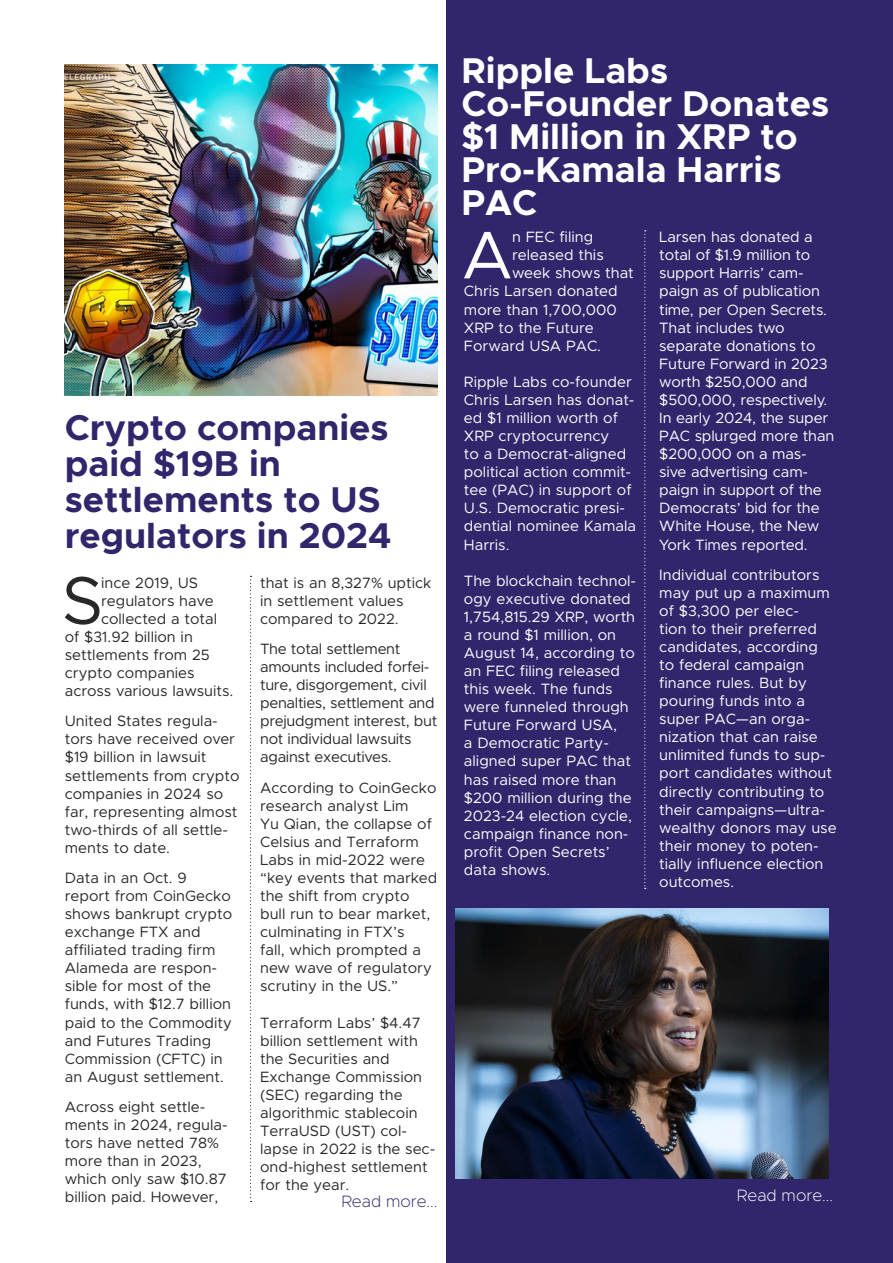
<style>
.page{position:relative;width:893px;height:1263px;background:#fff}
.page>*{position:absolute;margin:0;border:0;box-sizing:border-box;transform-origin:0 0}
.Body_paragraph{font:67.65px "Metropolis";color:#272928}
.Body_paragraph-2{font:67.65px "Metropolis";color:#fff}
.t1{font:700 36px/33px "Metropolis";color:#fff}
.t2{font:700 36px/36px "Metropolis";color:#31266c}
.t3{font:200 16.5px "Metropolis";color:#31266c}
.t4{font:200 16.5px "Metropolis";color:#fff}
.Body_paragraph-3{font:15px/18px "Metropolis";color:#fff}
.Body_paragraph-4{font:15px/18px "Metropolis";color:#272928}
.Body_paragraph-5{font:15px/18px "Metropolis";letter-spacing:-.02em;color:#272928}
</style>
<div class="page">
<img style="left:65px;top:65px;width:372px;height:331px">
<div style="left:446px;top:0;width:447px;height:1263px;background:#31266c"></div>
<svg style="left:250px;top:576px;width:2px;height:626px"></svg>
<svg style="left:644px;top:230px;width:2px;height:659px"></svg>
<img style="left:455px;top:909px;width:373px;height:270px">
<p class="t2" style="left:65px;top:409px;width:328px">Crypto companies paid $19B in settlements to US regulators in 2024</p>
<p class="Body_paragraph" style="left:62px;top:559px;width:43px">S</p>
<p class="Body_paragraph-4" style="left:101px;top:573px;width:99px">ince 2019, US</p>
<p class="Body_paragraph-4" style="left:260px;top:573px;width:173px">that is an 8,327% uptick in settlement values compared to 2022.</p>
<p class="Body_paragraph-5" style="left:260px;top:640px;width:179px">The total settlement amounts included forfei&shy;ture, disgorgement, civil penalties, settlement and prejudgment interest, but not individual lawsuits against executives.</p>
<p class="Body_paragraph-4" style="left:260px;top:778px;width:179px">According to CoinGecko research analyst Lim<br>Yu Qian, the collapse of<br>Celsius and Terraform<br>Labs in mid-2022 were “key events that marked the shift from crypto bull run to bear market, culminating in FTX’s<br>fall, which prompted a new wave of regulatory scrutiny in the US.”</p>
<p class="Body_paragraph-4" style="left:260px;top:1013px;width:177px">Terraform Labs’ $4.47 billion settlement with the Securities and<br>Exchange Commission (SEC) regarding the algorithmic stablecoin<br>TerraUSD (UST) col&shy;lapse in 2022 is the sec&shy;ond-highest settlement for the year.</p>
<p class="t3" style="left:341px;top:1191px;width:98px">Read more...</p>
<p class="Body_paragraph-4" style="left:101px;top:592px;width:114px">regulators have</p>
<p class="Body_paragraph-4" style="left:101px;top:610px;width:118px">collected a total</p>
<p class="Body_paragraph-4" style="left:65px;top:628px;width:130px">of $31.92 billion in</p>
<p class="Body_paragraph-4" style="left:65px;top:646px;width:147px">settlements from 25</p>
<p class="Body_paragraph-4" style="left:65px;top:664px;width:131px">crypto companies</p>
<p class="Body_paragraph-4" style="left:65px;top:682px;width:170px">across various lawsuits.</p>
<p class="Body_paragraph-4" style="left:65px;top:712px;width:176px">United States regula&shy;tors have received over $19 billion in lawsuit settlements from crypto companies in 2024 so far, representing almost two-thirds of all settle&shy;ments to date.</p>
<p class="Body_paragraph-4" style="left:65px;top:869px;width:169px">Data in an Oct. 9 report from CoinGecko shows bankrupt crypto exchange FTX and affiliated trading firm<br>Alameda are respon&shy;sible for most of the funds, with $12.7 billion paid to the Commodity and Futures Trading<br>Commission (CFTC) in an August settlement.</p>
<p class="Body_paragraph-4" style="left:65px;top:1098px;width:164px">Across eight settle&shy;ments in 2024, regula&shy;tors have netted 78% more than in 2023, which only saw $10.87 billion paid. However,</p>
<p class="t1" style="left:461px;top:54px;width:208px">Ripple Labs</p>
<p class="t1" style="left:461px;top:87px;width:369px">Co-Founder Donates $1 Million in XRP to<br>Pro-Kamala Harris<br>PAC</p>
<p class="Body_paragraph-2" style="left:462px;top:213px;width:53px">A</p>
<p class="Body_paragraph-3" style="left:512px;top:228px;width:83px">n FEC filing</p>
<p class="Body_paragraph-3" style="left:512px;top:246px;width:93px">released this</p>
<p class="Body_paragraph-3" style="left:512px;top:264px;width:123px">week shows that</p>
<p class="Body_paragraph-3" style="left:464px;top:282px;width:155px">Chris Larsen donated</p>
<p class="Body_paragraph-3" style="left:464px;top:300px;width:154px">more than 1,700,000</p>
<p class="Body_paragraph-3" style="left:464px;top:318px;width:131px">XRP to the Future</p>
<p class="Body_paragraph-3" style="left:464px;top:336px;width:139px">Forward USA PAC.</p>
<p class="Body_paragraph-3" style="left:464px;top:373px;width:174px">Ripple Labs co-founder<br>Chris Larsen has donat&shy;ed $1 million worth of<br>XRP cryptocurrency<br>to a Democrat-aligned political action commit&shy;tee (PAC) in support of<br>U.S. Democratic presi&shy;dential nominee Kamala<br>Harris.</p>
<p class="Body_paragraph-3" style="left:464px;top:571px;width:174px">The blockchain technol&shy;ogy executive donated<br>1,754,815.29 XRP, worth a round $1 million, on<br>August 14, according to an FEC filing released this week. The funds were funneled through<br>Future Forward USA,<br>a Democratic Party&shy;aligned super PAC that has raised more than $200 million during the<br>2023-24 election cycle, campaign finance non&shy;profit Open Secrets’ data shows.</p>
<p class="Body_paragraph-3" style="left:659px;top:228px;width:177px">Larsen has donated a total of $1.9 million to support Harris’ cam&shy;paign as of publication time, per Open Secrets.<br>That includes two separate donations to<br>Future Forward in 2023 worth $250,000 and $500,000, respectively.<br>In early 2024, the super<br>PAC splurged more than $200,000 on a mas&shy;sive advertising cam&shy;paign in support of the<br>Democrats’ bid for the<br>White House, the New<br>York Times reported.</p>
<p class="Body_paragraph-3" style="left:659px;top:565px;width:179px">Individual contributors may put up a maximum of $3,300 per elec-<br>tion to their preferred candidates, according to federal campaign finance rules. But by pouring funds into a super PAC—an orga&shy;nization that can raise unlimited funds to sup&shy;port candidates without directly contributing to their campaigns—ultra&shy;wealthy donors may use their money to poten&shy;tially influence election outcomes.</p>
<p class="t4" style="left:737px;top:1185px;width:98px">Read more...</p>
</div>
